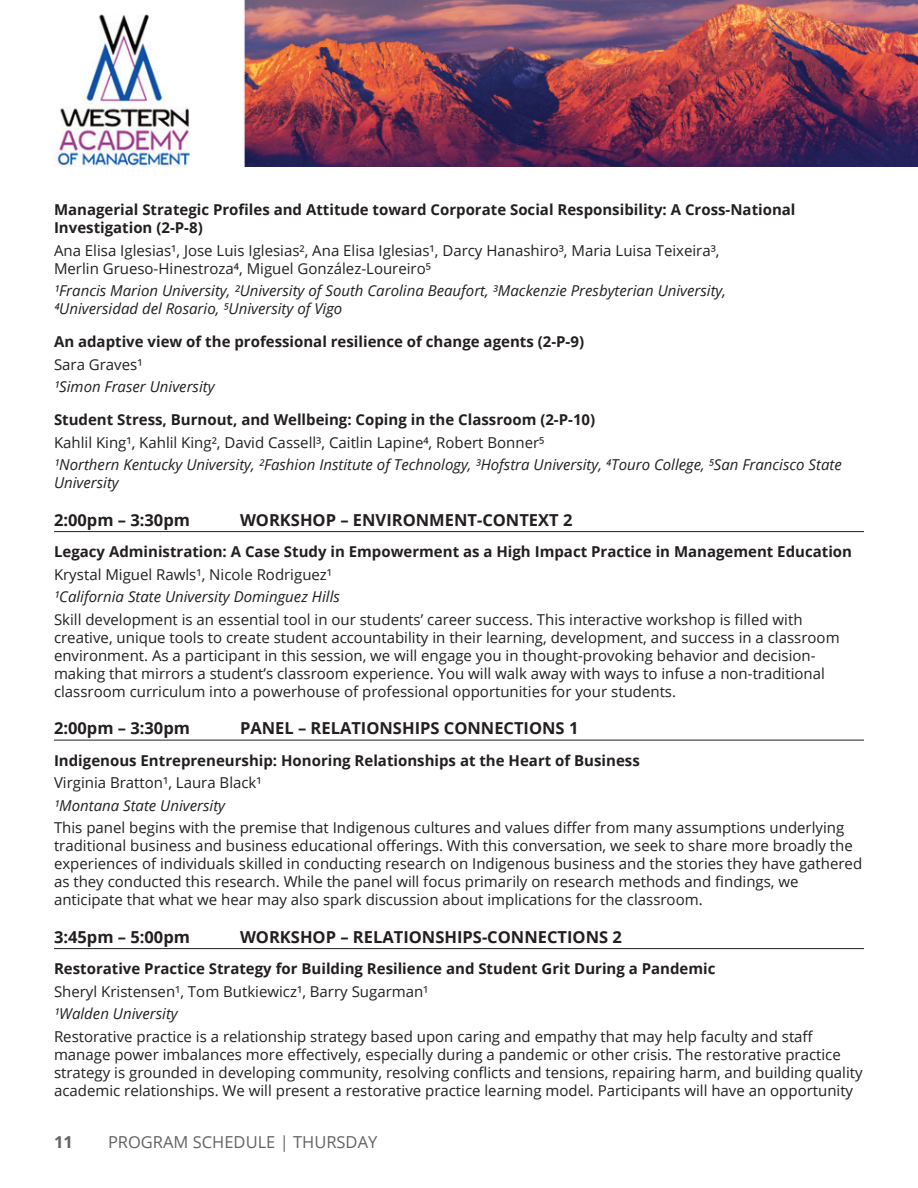
<style>
.page{position:relative;width:918px;height:1188px;background:#fff}
.page>*{position:absolute;margin:0;border:0;box-sizing:border-box;transform-origin:0 0}
.t1{font:700 16.5px "Open Sans";color:#231f20}
.t2{font:16.5px "Open Sans";color:#636366}
.t3{font:700 16.5px "Open Sans";color:#636366}
.t4{font:15px/18px "Open Sans";color:#231f20}
.t5{font:700 15px/18px "Open Sans";color:#231f20}
.t6{font:italic 15px/18px "Open Sans";color:#231f20}
</style>
<div class="page">
<img style="left:54px;top:0;width:864px;height:167px">
<hr style="left:54px;top:531px;width:810px;height:1px;background:#231f20">
<hr style="left:54px;top:740px;width:810px;height:1px;background:#231f20">
<hr style="left:54px;top:948px;width:810px;height:1px;background:#231f20">
<p class="t5" style="left:54px;top:201px;width:743px">Managerial Strategic Profiles and Attitude toward Corporate Social Responsibility: A Cross-National<br>Investigation (2-P-8)</p>
<p class="t4" style="left:54px;top:241px;width:667px">Ana Elisa Iglesias¹, Jose Luis Iglesias², Ana Elisa Iglesias¹, Darcy Hanashiro³, Maria Luisa Teixeira³,<br>Merlin Grueso-Hinestroza⁴, Miguel González-Loureiro⁵</p>
<p class="t6" style="left:54px;top:282px;width:674px">¹Francis Marion University, ²University of South Carolina Beaufort, ³Mackenzie Presbyterian University,<br>⁴Universidad del Rosario, ⁵University of Vigo</p>
<p class="t5" style="left:54px;top:333px;width:532px">An adaptive view of the professional resilience of change agents (2-P-9)</p>
<p class="t4" style="left:54px;top:355px;width:90px">Sara Graves¹</p>
<p class="t6" style="left:54px;top:378px;width:162px">¹Simon Fraser University</p>
<p class="t5" style="left:54px;top:411px;width:543px">Student Stress, Burnout, and Wellbeing: Coping in the Classroom (2-P-10)</p>
<p class="t4" style="left:54px;top:433px;width:492px">Kahlil King¹, Kahlil King², David Cassell³, Caitlin Lapine⁴, Robert Bonner⁵</p>
<p class="t6" style="left:54px;top:456px;width:789px">¹Northern Kentucky University, ²Fashion Institute of Technology, ³Hofstra University, ⁴Touro College, ⁵San Francisco State<br>University</p>
<p class="t1" style="left:54px;top:508px;width:138px">2:00pm – 3:30pm</p>
<p class="t1" style="left:240px;top:508px;width:334px">WORKSHOP – ENVIRONMENT-CONTEXT 2</p>
<p class="t5" style="left:54px;top:543px;width:800px">Legacy Administration: A Case Study in Empowerment as a High Impact Practice in Management Education</p>
<p class="t4" style="left:54px;top:565px;width:280px">Krystal Miguel Rawls¹, Nicole Rodriguez¹</p>
<p class="t6" style="left:54px;top:588px;width:287px">¹California State University Dominguez Hills</p>
<p class="t4" style="left:54px;top:610px;width:787px">Skill development is an essential tool in our students’ career success. This interactive workshop is filled with creative, unique tools to create student accountability in their learning, development, and success in a classroom environment. As a participant in this session, we will engage you in thought-provoking behavior and decision&shy;making that mirrors a student’s classroom experience. You will walk away with ways to infuse a non-traditional classroom curriculum into a powerhouse of professional opportunities for your students.</p>
<p class="t1" style="left:54px;top:717px;width:138px">2:00pm – 3:30pm</p>
<p class="t1" style="left:240px;top:717px;width:340px">PANEL – RELATIONSHIPS CONNECTIONS 1</p>
<p class="t5" style="left:54px;top:751px;width:587px">Indigenous Entrepreneurship: Honoring Relationships at the Heart of Business</p>
<p class="t4" style="left:54px;top:774px;width:209px">Virginia Bratton¹, Laura Black¹</p>
<p class="t6" style="left:54px;top:796px;width:173px">¹Montana State University</p>
<p class="t4" style="left:54px;top:819px;width:810px">This panel begins with the premise that Indigenous cultures and values differ from many assumptions underlying traditional business and business educational offerings. With this conversation, we seek to share more broadly the experiences of individuals skilled in conducting research on Indigenous business and the stories they have gathered as they conducted this research. While the panel will focus primarily on research methods and findings, we anticipate that what we hear may also spark discussion about implications for the classroom.</p>
<p class="t1" style="left:54px;top:925px;width:138px">3:45pm – 5:00pm</p>
<p class="t1" style="left:240px;top:925px;width:383px">WORKSHOP – RELATIONSHIPS-CONNECTIONS 2</p>
<p class="t5" style="left:54px;top:960px;width:663px">Restorative Practice Strategy for Building Resilience and Student Grit During a Pandemic</p>
<p class="t4" style="left:54px;top:982px;width:376px">Sheryl Kristensen¹, Tom Butkiewicz¹, Barry Sugarman¹</p>
<p class="t6" style="left:54px;top:1005px;width:125px">¹Walden University</p>
<p class="t4" style="left:54px;top:1027px;width:810px">Restorative practice is a relationship strategy based upon caring and empathy that may help faculty and staff manage power imbalances more effectively, especially during a pandemic or other crisis. The restorative practice strategy is grounded in developing community, resolving conflicts and tensions, repairing harm, and building quality academic relationships. We will present a restorative practice learning model. Participants will have an opportunity</p>
<p class="t2" style="left:108px;top:1131px;width:271px">PROGRAM SCHEDULE | THURSDAY</p>
<p class="t3" style="left:54px;top:1131px;width:20px">11</p>
</div>
